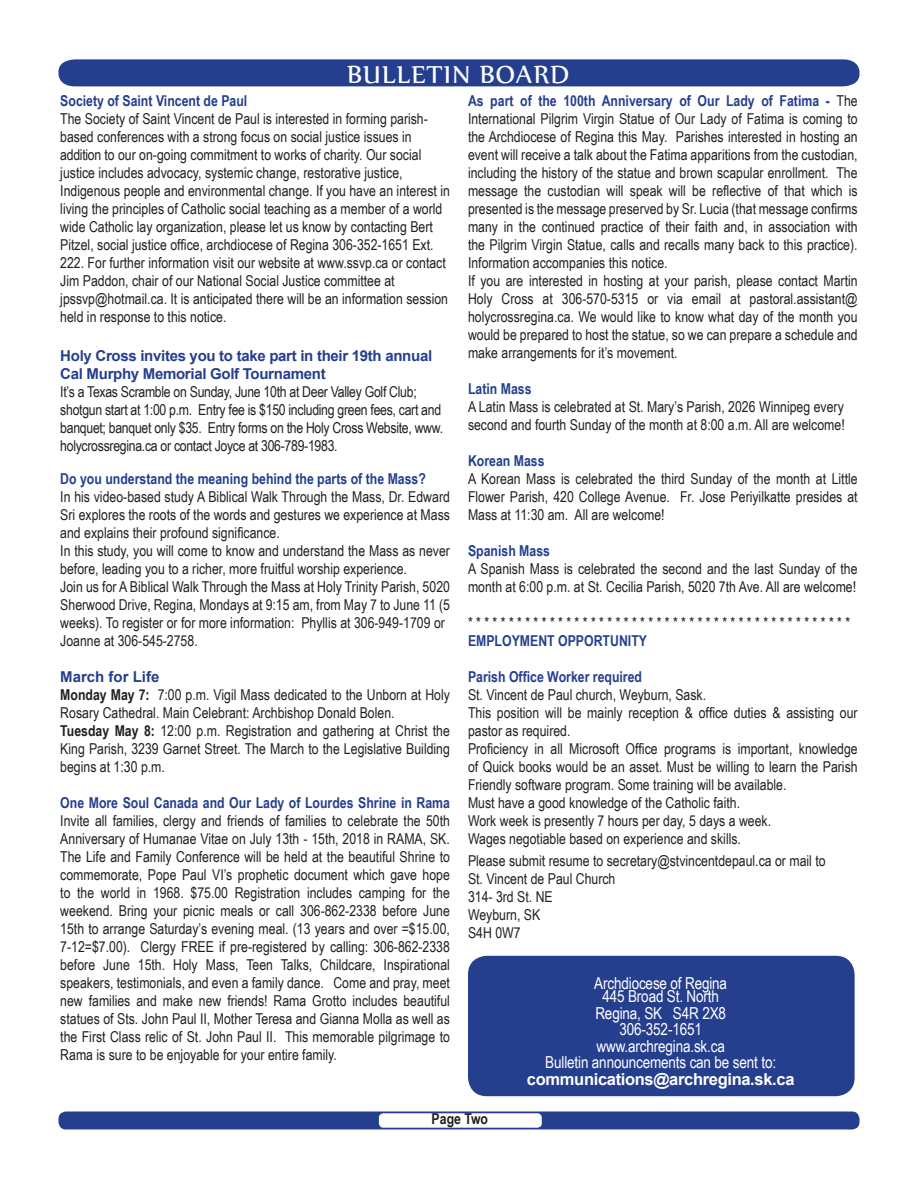
<style>
.page{position:relative;width:918px;height:1188px;background:#fff}
.page>*{position:absolute;margin:0;border:0;box-sizing:border-box;transform-origin:0 0}
.t1{font:30px "Nyala";letter-spacing:.04em;color:#fff}
.t2{font:16.5px "Arial Narrow";letter-spacing:-.01em;color:#fff}
.t3{font:700 16.5px "Arial";letter-spacing:-.02em;color:#fff}
.t4{font:15px/18px "Arial Narrow";color:#231f20;text-align:justify}
.t5{font:15px/18px "Arial Narrow";letter-spacing:-.02em;color:#231f20}
.t6{font:700 15px "Arial Narrow";color:#253f8e}
.t7{font:700 15px/18px "Arial";letter-spacing:-.02em;color:#253f8e}
.t8{font:700 15px "Arial";color:#253f8e}
.t9{font:700 15px "Arial Narrow";color:#231f20}
.s1{font-weight:700}
.s2{font-weight:700;color:#253f8e}
</style>
<div class="page">
<div style="left:58px;top:1112px;width:802px;height:18px;background:#253f8e;border-radius:8px"></div>
<div style="left:379px;top:1113px;width:163px;height:15px;background:#fff;border-radius:5px"></div>
<div style="left:58px;top:59px;width:801px;height:27px;background:#253f8e"></div>
<div style="left:469px;top:957px;width:385px;height:138px;background:#253f8e;border-radius:18px"></div>
<div style="left:468px;top:956px;width:387px;height:140px;border:2px solid #253f8e;border-radius:18px"></div>
<p class="t1" style="left:347px;top:57px;width:224px">BULLETIN BOARD</p>
<p class="t6" style="left:60px;top:90px;width:189px">Society of Saint Vincent de Paul</p>
<p class="t4" style="left:60px;top:109px;width:391px;text-align:left">The Society of Saint Vincent de Paul is interested in forming parish&shy;based conferences with a strong focus on social justice issues in addition to our on-going commitment to works of charity. Our social justice includes advocacy, systemic change, restorative justice, Indigenous people and environmental change. If you have an interest in living the principles of Catholic social teaching as a member of a world wide Catholic lay organization, please let us know by contacting Bert Pitzel, social justice office, archdiocese of Regina 306-352-1651 Ext.<br>222. For further information visit our website at www.ssvp.ca or contact</p>
<p class="t4" style="left:60px;top:271px;width:336px">Jim Paddon, chair of our National Social Justice committee at</p>
<p class="t4" style="left:60px;top:289px;width:389px">jpssvp@hotmail.ca. It is anticipated there will be an information session held in response to this notice.</p>
<p class="t7" style="left:60px;top:348px;width:373px">Holy Cross invites you to take part in their 19th annual<br>Cal Murphy Memorial Golf Tournament</p>
<p class="t5" style="left:60px;top:382px;width:384px">It’s a Texas Scramble on Sunday, June 10th at Deer Valley Golf Club; shotgun start at 1:00 p.m. Entry fee is $150 including green fees, cart and banquet; banquet only $35. Entry forms on the Holy Cross Website, www. holycrossregina.ca or contact Joyce at 306-789-1983.</p>
<p class="t6" style="left:60px;top:468px;width:367px">Do you understand the meaning behind the parts of the Mass?</p>
<p class="t4" style="left:60px;top:487px;width:391px">In his video-based study A Biblical Walk Through the Mass, Dr. Edward Sri explores the roots of the words and gestures we experience at Mass and explains their profound significance.</p>
<p class="t4" style="left:60px;top:541px;width:391px">In this study, you will come to know and understand the Mass as never before, leading you to a richer, more fruitful worship experience.</p>
<p class="t4" style="left:60px;top:577px;width:391px">Join us for A Biblical Walk Through the Mass at Holy Trinity Parish, 5020<br>Sherwood Drive, Regina, Mondays at 9:15 am, from May 7 to June 11 (5 weeks). To register or for more information: Phyllis at 306-949-1709 or</p>
<p class="t4" style="left:60px;top:631px;width:139px">Joanne at 306-545-2758.</p>
<p class="t8" style="left:60px;top:667px;width:101px">March for Life</p>
<p class="t4" style="left:60px;top:685px;width:391px"><span class="s1">Monday May 7:</span> 7:00 p.m. Vigil Mass dedicated to the Unborn at Holy<br>Rosary Cathedral. Main Celebrant: Archbishop Donald Bolen.</p>
<p class="t4" style="left:60px;top:721px;width:391px"><span class="s1">Tuesday May 8:</span> 12:00 p.m. Registration and gathering at Christ the King Parish, 3239 Garnet Street. The March to the Legislative Building begins at 1:30 p.m.</p>
<p class="t4" style="left:60px;top:793px;width:391px"><span class="s2">One More Soul Canada and Our Lady of Lourdes Shrine in Rama </span>Invite all families, clergy and friends of families to celebrate the 50th Anniversary of Humanae Vitae on July 13th - 15th, 2018 in RAMA, SK.<br>The Life and Family Conference will be held at the beautiful Shrine to commemorate, Pope Paul VI’s prophetic document which gave hope to the world in 1968. $75.00 Registration includes camping for the weekend. Bring your picnic meals or call 306-862-2338 before June 15th to arrange Saturday’s evening meal. (13 years and over =$15.00, 7-12=$7.00). Clergy FREE if pre-registered by calling: 306-862-2338 before June 15th. Holy Mass, Teen Talks, Childcare, Inspirational speakers, testimonials, and even a family dance. Come and pray, meet new families and make new friends! Rama Grotto includes beautiful statues of Sts. John Paul II, Mother Teresa and Gianna Molla as well as the First Class relic of St. John Paul II. This memorable pilgrimage to Rama is sure to be enjoyable for your entire family.</p>
<p class="t4" style="left:468px;top:91px;width:391px"><span class="s2">As part of the 100th Anniversary of Our Lady of Fatima -</span> The International Pilgrim Virgin Statue of Our Lady of Fatima is coming to the Archdiocese of Regina this May. Parishes interested in hosting an event will receive a talk about the Fatima apparitions from the custodian, including the history of the statue and brown scapular enrollment. The message the custodian will speak will be reflective of that which is presented is the message preserved by Sr. Lucia (that message confirms many in the continued practice of their faith and, in association with the Pilgrim Virgin Statue, calls and recalls many back to this practice).<br>Information accompanies this notice.</p>
<p class="t4" style="left:468px;top:271px;width:391px">If you are interested in hosting at your parish, please contact Martin Holy Cross at 306-570-5315 or via email at pastoral.assistant@ holycrossregina.ca. We would like to know what day of the month you would be prepared to host the statue, so we can prepare a schedule and make arrangements for it’s movement.</p>
<p class="t6" style="left:468px;top:377px;width:65px">Latin Mass</p>
<p class="t4" style="left:468px;top:397px;width:378px">A Latin Mass is celebrated at St. Mary’s Parish, 2026 Winnipeg every second and fourth Sunday of the month at 8:00 a.m. All are welcome!</p>
<p class="t6" style="left:468px;top:449px;width:78px">Korean Mass</p>
<p class="t4" style="left:468px;top:469px;width:391px">A Korean Mass is celebrated the third Sunday of the month at Little Flower Parish, 420 College Avenue. Fr. Jose Periyilkatte presides at Mass at 11:30 am. All are welcome!</p>
<p class="t6" style="left:468px;top:539px;width:84px">Spanish Mass</p>
<p class="t4" style="left:468px;top:559px;width:391px">A Spanish Mass is celebrated the second and the last Sunday of the month at 6:00 p.m. at St. Cecilia Parish, 5020 7th Ave. All are welcome!</p>
<p class="t4" style="left:468px;top:613px;width:384px">* * * * * * * * * * * * * * * * * * * * * * * * * * * * * * * * * * * * * * * * * * * * * * *</p>
<p class="t6" style="left:468px;top:629px;width:181px">EMPLOYMENT OPPORTUNITY</p>
<p class="t6" style="left:468px;top:665px;width:176px">Parish Office Worker required</p>
<p class="t4" style="left:468px;top:685px;width:240px">St. Vincent de Paul church, Weyburn, Sask.</p>
<p class="t4" style="left:468px;top:703px;width:391px">This position will be mainly reception &amp; office duties &amp; assisting our pastor as required.</p>
<p class="t4" style="left:468px;top:739px;width:391px">Proficiency in all Microsoft Office programs is important, knowledge of Quick books would be an asset. Must be willing to learn the Parish Friendly software program. Some training will be available.</p>
<p class="t4" style="left:468px;top:793px;width:274px">Must have a good knowledge of the Catholic faith.</p>
<p class="t4" style="left:468px;top:811px;width:305px">Work week is presently 7 hours per day, 5 days a week.</p>
<p class="t4" style="left:468px;top:829px;width:275px">Wages negotiable based on experience and skills.</p>
<p class="t4" style="left:468px;top:852px;width:359px">Please submit resume to secretary@stvincentdepaul.ca or mail to</p>
<p class="t4" style="left:468px;top:870px;width:149px">St. Vincent de Paul Church</p>
<p class="t4" style="left:468px;top:888px;width:86px">314- 3rd St. NE</p>
<p class="t4" style="left:468px;top:906px;width:74px">Weyburn, SK</p>
<p class="t4" style="left:468px;top:924px;width:54px">S4H 0W7</p>
<p class="t2" style="left:594px;top:971px;width:134px">Archdiocese of Regina</p>
<p class="t2" style="left:602px;top:984px;width:118px">445 Broad St. North</p>
<p class="t2" style="left:595px;top:1001px;width:132px">Regina, SK S4R 2X8</p>
<p class="t2" style="left:620px;top:1017px;width:84px">306-352-1651</p>
<p class="t2" style="left:597px;top:1034px;width:130px">www.archregina.sk.ca</p>
<p class="t2" style="left:545px;top:1050px;width:232px">Bulletin announcements can be sent to:</p>
<p class="t3" style="left:527px;top:1068px;width:269px">communications@archregina.sk.ca</p>
<p class="t9" style="left:432px;top:1108px;width:58px">Page Two</p>
</div>
